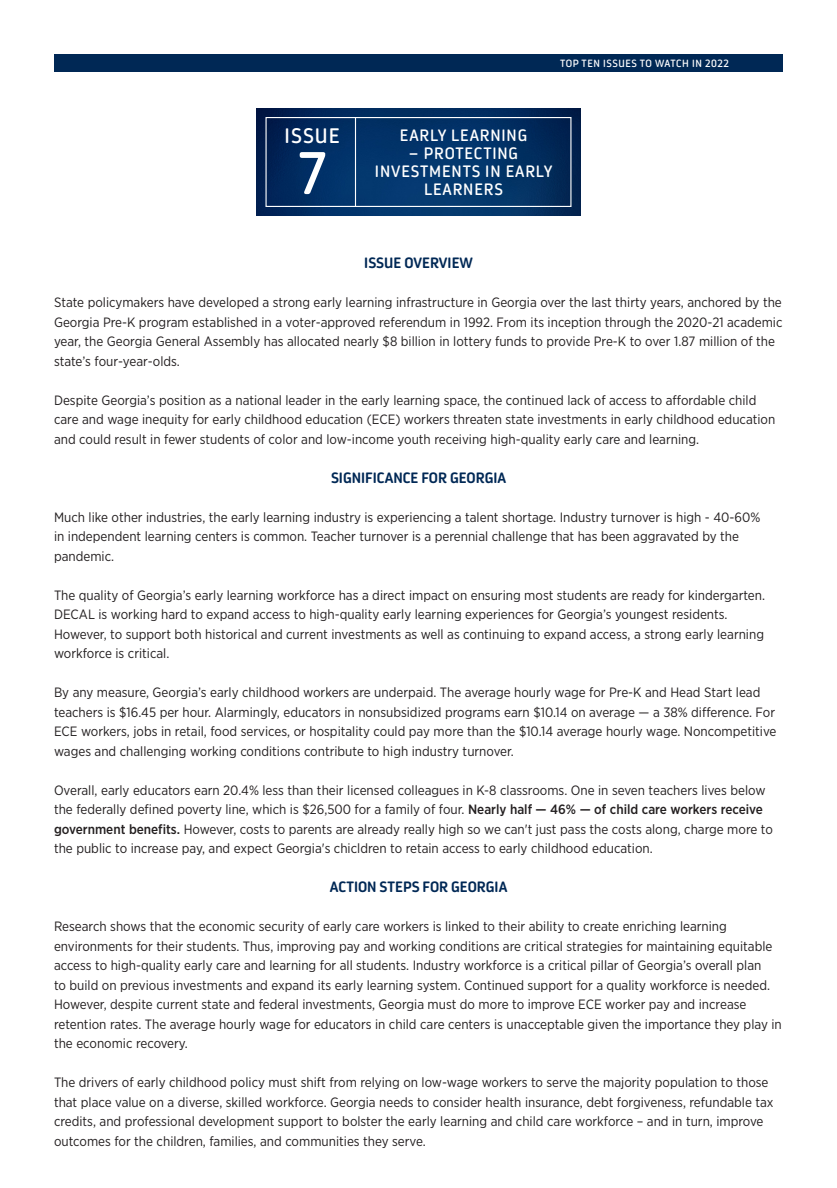
<style>
.page{position:relative;width:837px;height:1188px;background:#fff}
.page>*{position:absolute;margin:0;border:0;box-sizing:border-box;transform-origin:0 0}
.t1{font:60px "Darwin Ess Rd";color:#fff}
.t2{font:21px "Darwin Ess Rd";letter-spacing:.05em;color:#fff}
.t3{font:16.5px/18px "Darwin Ess Rd";letter-spacing:.05em;color:#fff;text-align:center}
.t4{font:600 15px "Darwin Pro Rd";color:#002855}
.t5{font:13.5px/19.5px "Gotham Narrow";color:#231f20}
.t6{font:10.5px "Darwin Ess Rd";letter-spacing:.05em;color:#fff}
.s1{font-weight:500}
</style>
<div class="page">
<div style="left:54px;top:54px;width:729px;height:18px;background:#002855"></div>
<img style="left:256px;top:108px;width:324px;height:108px">
<div style="left:266px;top:117px;width:306px;height:90px;border:1px solid #fff"></div>
<hr style="left:355px;top:117px;width:1px;height:90px;background:#fff">
<p class="t2" style="left:285px;top:124px;width:57px">ISSUE</p>
<p class="t1" style="left:298px;top:138px;width:29px">7</p>
<p class="t6" style="left:560px;top:57px;width:170px">TOP TEN ISSUES TO WATCH IN 2022</p>
<p class="t3" style="left:400px;top:126px;width:129px">EARLY LEARNING</p>
<p class="t3" style="left:375px;top:144px;width:179px">– PROTECTING<br>INVESTMENTS IN EARLY<br>LEARNERS</p>
<p class="t4" style="left:364px;top:253px;width:110px">ISSUE OVERVIEW</p>
<p class="t5" style="left:54px;top:293px;width:730px">State policymakers have developed a strong early learning infrastructure in Georgia over the last thirty years, anchored by the Georgia Pre-K program established in a voter-approved referendum in 1992. From its inception through the 2020-21 academic year, the Georgia General Assembly has allocated nearly $8 billion in lottery funds to provide Pre-K to over 1.87 million of the state’s four-year-olds.</p>
<p class="t5" style="left:54px;top:390px;width:723px">Despite Georgia’s position as a national leader in the early learning space, the continued lack of access to affordable child care and wage inequity for early childhood education (ECE) workers threaten state investments in early childhood education and could result in fewer students of color and low-income youth receiving high-quality early care and learning.</p>
<p class="t4" style="left:331px;top:468px;width:177px">SIGNIFICANCE FOR GEORGIA</p>
<p class="t5" style="left:54px;top:507px;width:708px">Much like other industries, the early learning industry is experiencing a talent shortage. Industry turnover is high - 40-60% in independent learning centers is common. Teacher turnover is a perennial challenge that has been aggravated by the pandemic.</p>
<p class="t5" style="left:54px;top:585px;width:713px">The quality of Georgia’s early learning workforce has a direct impact on ensuring most students are ready for kindergarten.<br>DECAL is working hard to expand access to high-quality early learning experiences for Georgia’s youngest residents.<br>However, to support both historical and current investments as well as continuing to expand access, a strong early learning workforce is critical.</p>
<p class="t5" style="left:54px;top:683px;width:724px">By any measure, Georgia’s early childhood workers are underpaid. The average hourly wage for Pre-K and Head Start lead teachers is $16.45 per hour. Alarmingly, educators in nonsubsidized programs earn $10.14 on average — a 38% difference. For ECE workers, jobs in retail, food services, or hospitality could pay more than the $10.14 average hourly wage. Noncompetitive wages and challenging working conditions contribute to high industry turnover.</p>
<p class="t5" style="left:54px;top:780px;width:720px">Overall, early educators earn 20.4% less than their licensed colleagues in K-8 classrooms. One in seven teachers lives below the federally defined poverty line, which is $26,500 for a family of four. <span class="s1">Nearly half — 46% — of child care workers receive government benefits.</span> However, costs to parents are already really high so we can't just pass the costs along, charge more to the public to increase pay, and expect Georgia's chicldren to retain access to early childhood education.</p>
<p class="t4" style="left:330px;top:877px;width:179px">ACTION STEPS FOR GEORGIA</p>
<p class="t5" style="left:54px;top:917px;width:729px">Research shows that the economic security of early care workers is linked to their ability to create enriching learning environments for their students. Thus, improving pay and working conditions are critical strategies for maintaining equitable access to high-quality early care and learning for all students. Industry workforce is a critical pillar of Georgia’s overall plan<br>to build on previous investments and expand its early learning system. Continued support for a quality workforce is needed.<br>However, despite current state and federal investments, Georgia must do more to improve ECE worker pay and increase retention rates. The average hourly wage for educators in child care centers is unacceptable given the importance they play in the economic recovery.</p>
<p class="t5" style="left:54px;top:1073px;width:721px">The drivers of early childhood policy must shift from relying on low-wage workers to serve the majority population to those that place value on a diverse, skilled workforce. Georgia needs to consider health insurance, debt forgiveness, refundable tax credits, and professional development support to bolster the early learning and child care workforce – and in turn, improve outcomes for the children, families, and communities they serve.</p>
</div>
